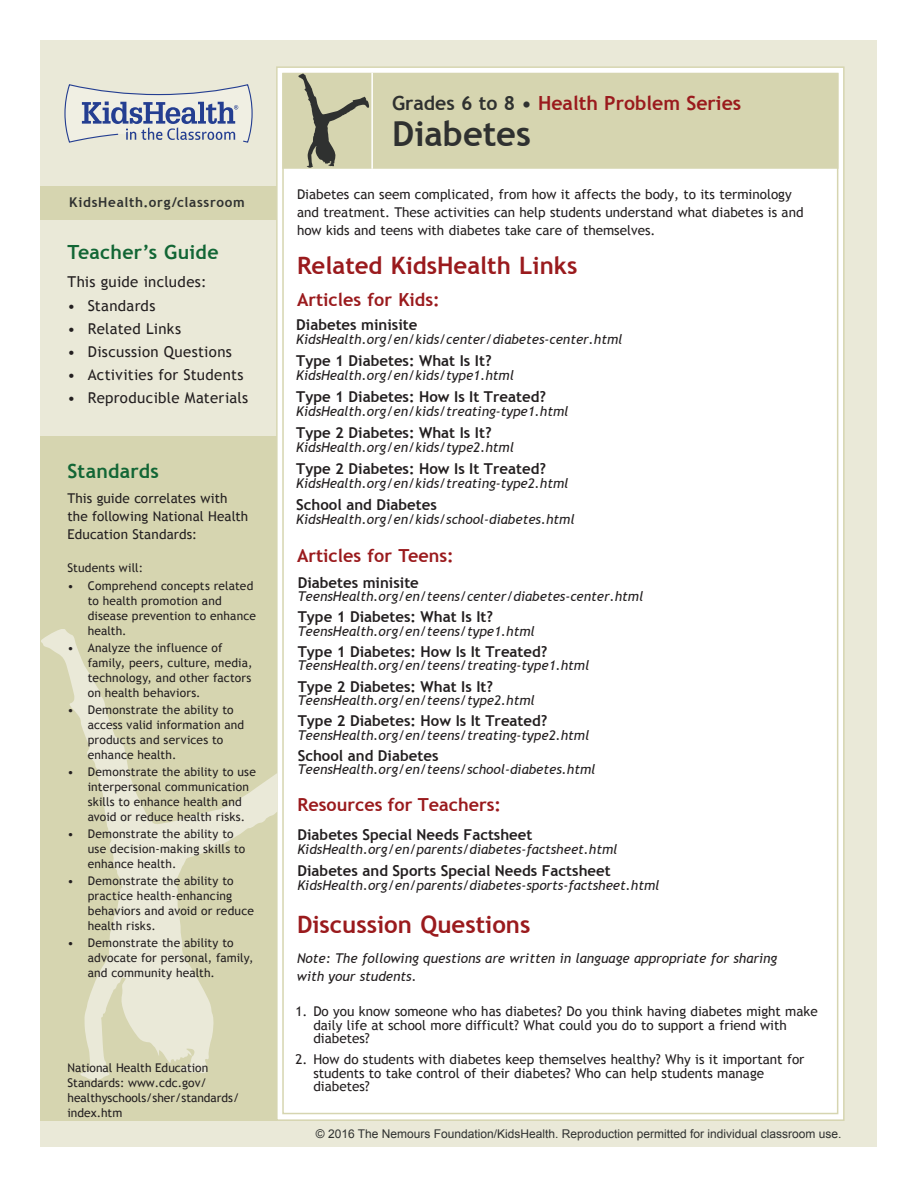
<style>
.page{position:relative;width:918px;height:1188px;background:#fff}
.page>*{position:absolute;margin:0;border:0;box-sizing:border-box;transform-origin:0 0}
.Lesson_Header{font:700 34.5px "Trebuchet MS";color:#2f3130}
.t1{font:700 24px "Trebuchet MS";color:#9a1a1d}
.Lesson_Header-2{font:700 19.5px "Trebuchet MS";color:#9a1a1d}
.t2{font:700 19.5px "Trebuchet MS";letter-spacing:.015em;color:#126635}
.t3{font:700 18px "Trebuchet MS";color:#9a1a1d}
.t4{font:700 15px "Trebuchet MS";color:#231f20}
.Contents_List{font:15px/23.1px "Trebuchet MS";letter-spacing:.02em;color:#231f20;text-align:justify}
.t5{font:italic 13.5px/18px "Trebuchet MS";color:#231f20}
.Basic_Numbered_List{font:13.5px/13.5px "Trebuchet MS";color:#231f20}
.t6{font:700 13.5px "Trebuchet MS";letter-spacing:.05em;color:#2f3130}
.Contents_List-2{font:12px/15px "Trebuchet MS";letter-spacing:.01em;color:#231f20}
.t7{font:12px "Arial";color:#2f3130}
.s1{color:#2f3130}
</style>
<div class="page">
<div style="left:40px;top:40px;width:838px;height:1108px;background:#eae9d8"></div>
<div style="left:277px;top:67px;width:567px;height:1053px;background:#fff"></div>
<div style="left:283px;top:74px;width:555px;height:94px;background:#d6d5b0"></div>
<div style="left:282px;top:73px;width:556px;height:96px;border:2px solid #d6d5b0"></div>
<hr style="left:371px;top:73px;width:2px;height:96px;background:#fff">
<div style="left:40px;top:436px;width:237px;height:685px;background:#d6d5b0"></div>
<div style="left:40px;top:186px;width:237px;height:33px;background:#d6d5b0"></div>
<svg style="left:64px;top:84px;width:189px;height:59px"></svg>
<svg style="left:298px;top:74px;width:71px;height:94px"></svg>
<svg style="left:41px;top:629px;width:236px;height:451px"></svg>
<p class="t6" style="left:69px;top:194px;width:177px">KidsHealth.org/classroom</p>
<p class="t2" style="left:68px;top:240px;width:153px">Teacher’s Guide</p>
<p class="Contents_List" style="left:68px;top:271px;width:141px">This guide includes:</p>
<p class="Contents_List" style="left:88px;top:294px;width:69px">Standards</p>
<p class="Contents_List" style="left:88px;top:317px;width:95px">Related Links</p>
<p class="Contents_List" style="left:88px;top:340px;width:146px">Discussion Questions</p>
<p class="Contents_List" style="left:88px;top:363px;width:157px">Activities for Students</p>
<p class="Contents_List" style="left:88px;top:387px;width:162px">Reproducible Materials</p>
<p class="Contents_List" style="left:68px;top:294px;width:9px">• • • • •</p>
<p class="t2" style="left:68px;top:459px;width:93px">Standards</p>
<p class="Basic_Numbered_List" style="left:68px;top:490px;width:182px;line-height:18px">This guide correlates with the following National Health<br>Education Standards:</p>
<p class="Contents_List-2" style="left:68px;top:561px;width:77px">Students will:</p>
<p class="Contents_List-2" style="left:88px;top:578px;width:170px">Comprehend concepts related to health promotion and disease prevention to enhance health.</p>
<p class="Contents_List-2" style="left:88px;top:640px;width:166px">Analyze the influence of family, peers, culture, media, technology, and other factors on health behaviors.</p>
<p class="Contents_List-2" style="left:88px;top:702px;width:158px">Demonstrate the ability to access valid information and products and services to enhance health.</p>
<p class="Contents_List-2" style="left:88px;top:764px;width:170px">Demonstrate the ability to use interpersonal communication skills to enhance health and avoid or reduce health risks.</p>
<p class="Contents_List-2" style="left:88px;top:827px;width:159px">Demonstrate the ability to use decision-making skills to enhance health.</p>
<p class="Contents_List-2" style="left:88px;top:874px;width:168px">Demonstrate the ability to practice health-enhancing behaviors and avoid or reduce health risks.</p>
<p class="Contents_List-2" style="left:88px;top:936px;width:167px">Demonstrate the ability to advocate for personal, family, and community health.</p>
<p class="Contents_List-2" style="left:68px;top:578px;width:8px">•</p>
<p class="Contents_List-2" style="left:68px;top:640px;width:8px">•</p>
<p class="Contents_List-2" style="left:68px;top:702px;width:8px">•</p>
<p class="Contents_List-2" style="left:68px;top:764px;width:8px">•</p>
<p class="Contents_List-2" style="left:68px;top:827px;width:8px">•</p>
<p class="Contents_List-2" style="left:68px;top:874px;width:8px">•</p>
<p class="Contents_List-2" style="left:68px;top:936px;width:8px">•</p>
<p class="Contents_List-2" style="left:68px;top:1060px;width:173px">National Health Education<br>Standards: www.cdc.gov/ healthyschools/sher/standards/ index.htm</p>
<p class="Lesson_Header-2" style="left:392px;top:91px;width:351px"><span class="s1">Grades 6 to 8 •</span> Health Problem Series</p>
<p class="Lesson_Header" style="left:392px;top:112px;width:140px">Diabetes</p>
<p class="Basic_Numbered_List" style="left:297px;top:185px;width:508px;line-height:18px">Diabetes can seem complicated, from how it affects the body, to its terminology and treatment. These activities can help students understand what diabetes is and how kids and teens with diabetes take care of themselves.</p>
<h2 class="t1" style="left:297px;top:251px;width:282px">Related KidsHealth Links</h2>
<h3 class="t3" style="left:297px;top:288px;width:144px">Articles for Kids:</h3>
<p class="t4" style="left:296px;top:315px;width:123px">Diabetes minisite</p>
<p class="t5" style="left:296px;top:330px;width:328px">KidsHealth.org/en/kids/center/diabetes-center.html</p>
<p class="t4" style="left:296px;top:351px;width:197px">Type 1 Diabetes: What Is It?</p>
<p class="t5" style="left:296px;top:366px;width:219px">KidsHealth.org/en/kids/type1.html</p>
<p class="t4" style="left:296px;top:387px;width:251px">Type 1 Diabetes: How Is It Treated?</p>
<p class="t5" style="left:296px;top:402px;width:274px">KidsHealth.org/en/kids/treating-type1.html</p>
<p class="t4" style="left:296px;top:423px;width:197px">Type 2 Diabetes: What Is It?</p>
<p class="t5" style="left:296px;top:438px;width:219px">KidsHealth.org/en/kids/type2.html</p>
<p class="t4" style="left:296px;top:459px;width:251px">Type 2 Diabetes: How Is It Treated?</p>
<p class="t5" style="left:296px;top:474px;width:274px">KidsHealth.org/en/kids/treating-type2.html</p>
<p class="t4" style="left:296px;top:495px;width:142px">School and Diabetes</p>
<p class="t5" style="left:296px;top:510px;width:280px">KidsHealth.org/en/kids/school-diabetes.html</p>
<h3 class="t3" style="left:297px;top:544px;width:158px">Articles for Teens:</h3>
<p class="t4" style="left:298px;top:573px;width:123px">Diabetes minisite</p>
<p class="t5" style="left:298px;top:587px;width:347px">TeensHealth.org/en/teens/center/diabetes-center.html</p>
<p class="t4" style="left:298px;top:608px;width:197px">Type 1 Diabetes: What Is It?</p>
<p class="t5" style="left:298px;top:622px;width:239px">TeensHealth.org/en/teens/type1.html</p>
<p class="t4" style="left:298px;top:642px;width:251px">Type 1 Diabetes: How Is It Treated?</p>
<p class="t5" style="left:298px;top:657px;width:293px">TeensHealth.org/en/teens/treating-type1.html</p>
<p class="t4" style="left:298px;top:677px;width:197px">Type 2 Diabetes: What Is It?</p>
<p class="t5" style="left:298px;top:691px;width:239px">TeensHealth.org/en/teens/type2.html</p>
<p class="t4" style="left:298px;top:712px;width:251px">Type 2 Diabetes: How Is It Treated?</p>
<p class="t5" style="left:298px;top:726px;width:293px">TeensHealth.org/en/teens/treating-type2.html</p>
<p class="t4" style="left:298px;top:746px;width:142px">School and Diabetes</p>
<p class="t5" style="left:298px;top:761px;width:299px">TeensHealth.org/en/teens/school-diabetes.html</p>
<h3 class="t3" style="left:298px;top:793px;width:205px">Resources for Teachers:</h3>
<p class="t4" style="left:298px;top:825px;width:236px">Diabetes Special Needs Factsheet</p>
<p class="t5" style="left:298px;top:840px;width:322px">KidsHealth.org/en/parents/diabetes-factsheet.html</p>
<p class="t4" style="left:298px;top:861px;width:315px">Diabetes and Sports Special Needs Factsheet</p>
<p class="t5" style="left:298px;top:876px;width:364px">KidsHealth.org/en/parents/diabetes-sports-factsheet.html</p>
<h2 class="t1" style="left:297px;top:909px;width:235px">Discussion Questions</h2>
<p class="t5" style="left:297px;top:949px;width:482px">Note: The following questions are written in language appropriate for sharing with your students.</p>
<p class="Basic_Numbered_List" style="left:313px;top:1005px;width:506px;text-indent:-18px">1. Do you know someone who has diabetes? Do you think having diabetes might make daily life at school more difficult? What could you do to support a friend with diabetes?</p>
<p class="Basic_Numbered_List" style="left:313px;top:1053px;width:493px;text-indent:-18px">2. How do students with diabetes keep themselves healthy? Why is it important for students to take control of their diabetes? Who can help students manage diabetes?</p>
<p class="t7" style="left:316px;top:1126px;width:527px">© 2016 The Nemours Foundation/KidsHealth. Reproduction permitted for individual classroom use.</p>
</div>
